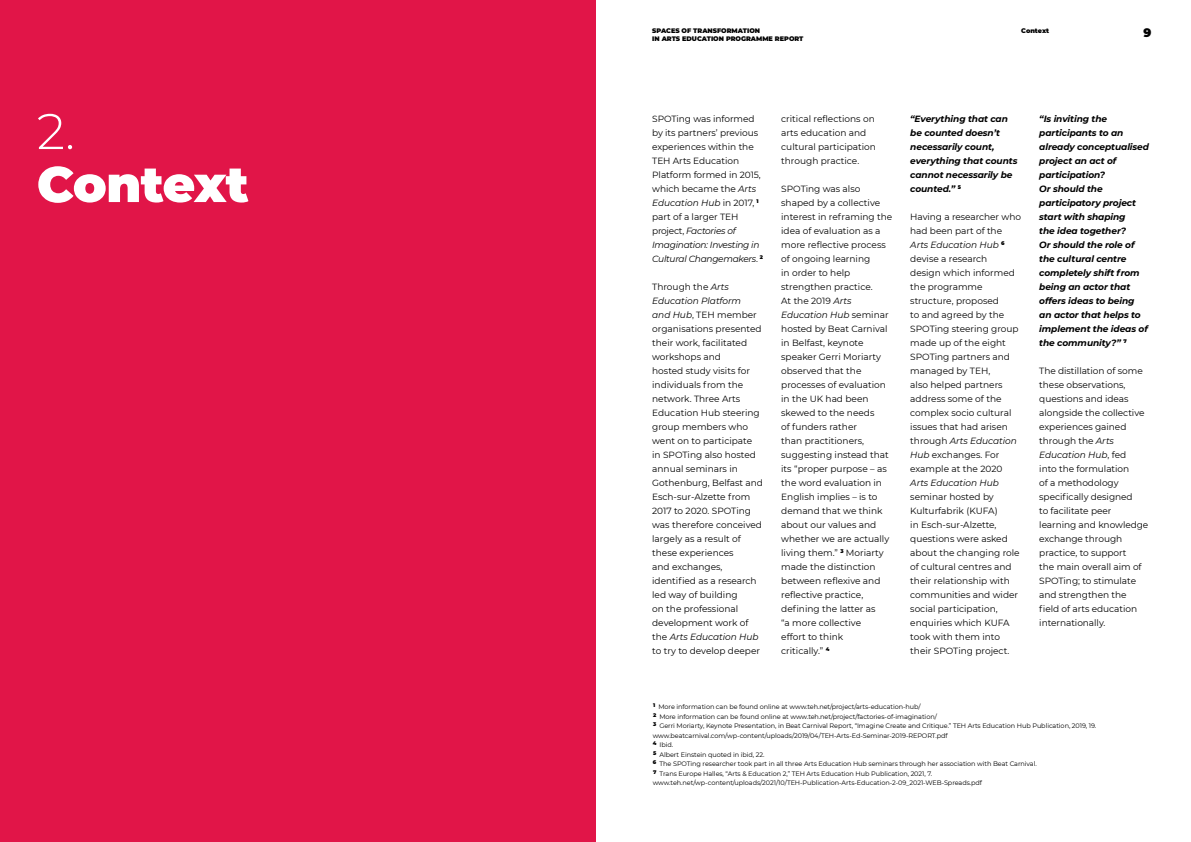
<style>
.page{position:relative;width:1191px;height:842px;background:#fff}
.page>*{position:absolute;margin:0;border:0;box-sizing:border-box;transform-origin:0 0}
.t1{font:900 50px "Montserrat";letter-spacing:-.02em;color:#fff}
.t2{font:300 50px "Montserrat";color:#fff}
.t3{font:900 12px "Montserrat";color:#000}
.t4{font:9px/14px "Montserrat";color:#000}
.t5{font:italic 700 9px/14px "Montserrat";letter-spacing:-.01em;color:#000}
.t6{font:italic 9px "Montserrat";letter-spacing:-.005em;color:#000}
.t7{font:6.5px/9.5px "Montserrat";letter-spacing:-.01em;color:#000}
.t8{font:900 6.5px "Montserrat";color:#000}
.s1{font-style:italic}
</style>
<div class="page">
<div style="left:0;top:0;width:595px;height:842px;background:#e11548"></div>
<h1 class="t2" style="left:37px;top:97px;width:40px">2.</h1>
<h1 class="t1" style="left:37px;top:147px;width:213px">Context</h1>
<p class="t8" style="left:652px;top:26px;width:109px">SPACES OF TRANSFORMATION</p>
<p class="t8" style="left:1021px;top:26px;width:29px">Context</p>
<h2 class="t3" style="left:1143px;top:24px;width:9px">9</h2>
<p class="t8" style="left:652px;top:34px;width:153px">IN ARTS EDUCATION PROGRAMME REPORT</p>
<p class="t4" style="left:652px;top:112px;width:112px">SPOTing was informed by its partners’ previous experiences within the<br>TEH Arts Education<br>Platform formed in 2015, which became the <span class="s1">Arts<br>Education Hub</span> in 2017, <sup>1 </sup>part of a larger TEH project, <span class="s1">Factories of<br>Imagination: Investing in<br>Cultural Changemakers</span>. <sup>2</sup></p>
<p class="t4" style="left:652px;top:280px;width:112px">Through the <span class="s1">Arts<br>Education Platform<br>and Hub</span>, TEH member organisations presented their work, facilitated workshops and<br>hosted study visits for individuals from the network. Three Arts<br>Education Hub steering group members who went on to participate<br>in SPOTing also hosted annual seminars in<br>Gothenburg, Belfast and<br>Esch-sur-Alzette from<br>2017 to 2020. SPOTing was therefore conceived largely as a result of these experiences<br>and exchanges, identified as a research led way of building<br>on the professional development work of the <span class="s1">Arts Education Hub </span>to try to develop deeper</p>
<p class="t4" style="left:781px;top:112px;width:96px">critical reflections on arts education and cultural participation through practice.</p>
<p class="t4" style="left:781px;top:182px;width:112px">SPOTing was also shaped by a collective interest in reframing the idea of evaluation as a more reflective process of ongoing learning<br>in order to help strengthen practice.<br>At the 2019 <span class="s1">Arts<br>Education Hub</span> seminar hosted by Beat Carnival in Belfast, keynote speaker Gerri Moriarty observed that the processes of evaluation in the UK had been skewed to the needs<br>of funders rather<br>than practitioners, suggesting instead that its “proper purpose – as the word evaluation in<br>English implies – is to demand that we think about our values and whether we are actually living them.” <sup>3</sup> Moriarty made the distinction between reflexive and reflective practice, defining the latter as<br>“a more collective<br>effort to think<br>critically.” <sup>4</sup></p>
<p class="t5" style="left:910px;top:111px;width:109px">“Everything that can be counted doesn’t necessarily count, everything that counts cannot necessarily be counted.” <sup>5</sup></p>
<p class="t4" style="left:910px;top:210px;width:112px">Having a researcher who had been part of the<br><span class="s1">Arts Education Hub</span> <sup>6 </sup>devise a research<br>design which informed the programme structure, proposed<br>to and agreed by the<br>SPOTing steering group made up of the eight<br>SPOTing partners and managed by TEH,<br>also helped partners address some of the complex socio cultural issues that had arisen through <span class="s1">Arts Education<br>Hub</span> exchanges. For example at the 2020</p>
<p class="t6" style="left:910px;top:477px;width:90px">Arts Education Hub</p>
<p class="t4" style="left:910px;top:490px;width:111px">seminar hosted by<br>Kulturfabrik (KUFA)<br>in Esch-sur-Alzette, questions were asked about the changing role of cultural centres and their relationship with communities and wider social participation, enquiries which KUFA took with them into their SPOTing project.</p>
<p class="t5" style="left:1039px;top:112px;width:111px">“Is inviting the participants to an already conceptualised project an act of participation?<br>Or should the participatory project start with shaping<br>the idea together?<br>Or should the role of the cultural centre completely shift from being an actor that offers ideas to being an actor that helps to implement the ideas of the community?” <sup>7</sup></p>
<p class="t4" style="left:1039px;top:364px;width:111px">The distillation of some these observations, questions and ideas alongside the collective experiences gained through the <span class="s1">Arts<br>Education Hub</span>, fed<br>into the formulation<br>of a methodology specifically designed<br>to facilitate peer learning and knowledge exchange through practice, to support<br>the main overall aim of<br>SPOTing; to stimulate and strengthen the field of arts education internationally.</p>
<p class="t7" style="left:652px;top:702px;width:445px"><sup>1</sup> More information can be found online at www.teh.net/project/arts-education-hub/<br><sup>2</sup> More information can be found online at www.teh.net/project/factories-of-imagination/<br><sup>3</sup> Gerri Moriarty, Keynote Presentation, in Beat Carnival Report, “Imagine Create and Critique.” TEH Arts Education Hub Publication, 2019, 19. www.beatcarnival.com/wp-content/uploads/2019/04/TEH-Arts-Ed-Seminar-2019-REPORT.pdf<br><sup>4</sup> Ibid.<br><sup>5</sup> Albert Einstein quoted in ibid, 22.<br><sup>6</sup> The SPOTing researcher took part in all three Arts Education Hub seminars through her association with Beat Carnival.<br><sup>7</sup> Trans Europe Halles, “Arts &amp; Education 2,” TEH Arts Education Hub Publication, 2021, 7. www.teh.net/wp-content/uploads/2021/10/TEH-Publication-Arts-Education-2-09_2021-WEB-Spreads.pdf</p>
</div>
